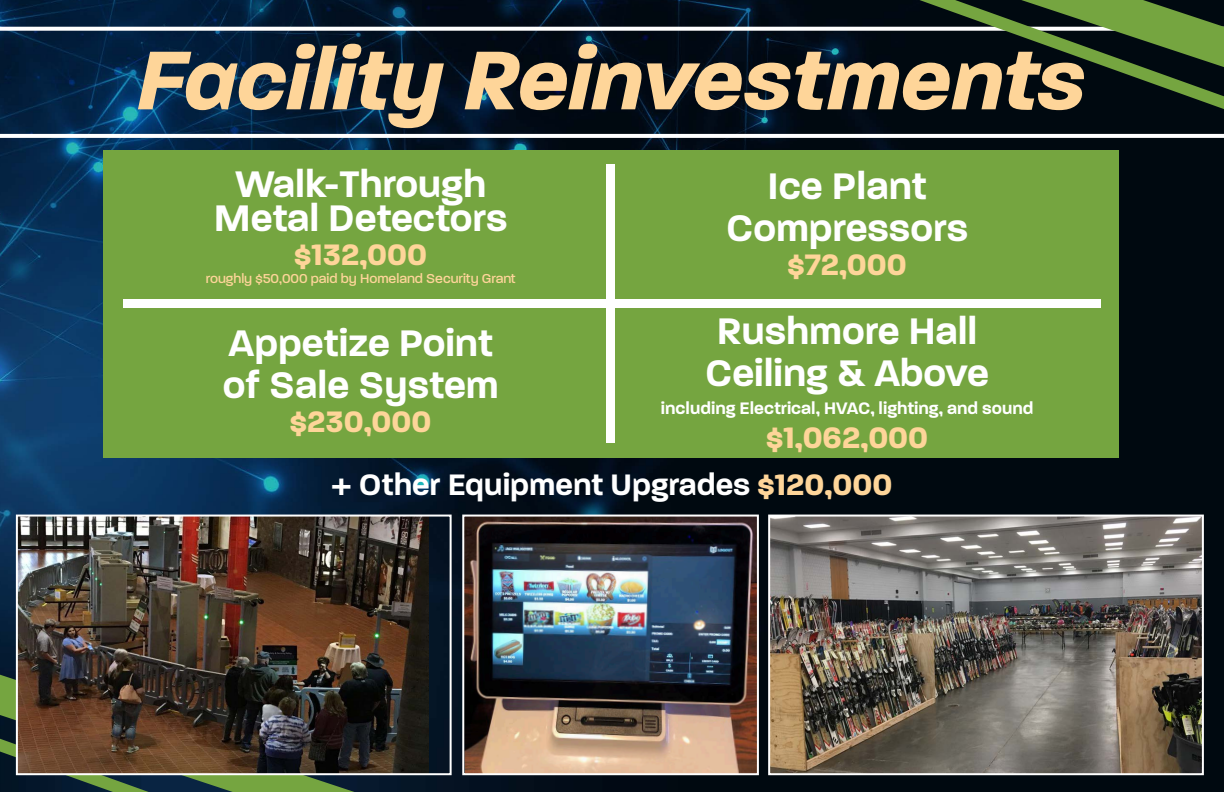
<style>
.page{position:relative;width:1224px;height:792px;background:#fff}
.page>*{position:absolute;margin:0;border:0;box-sizing:border-box;transform-origin:0 0}
.t1{font:italic 700 90px "Paralucent";color:#fed599}
.t2{font:600 40px "Paralucent";color:#fff}
.t3{font:700 32px "Paralucent";color:#fed599}
.t4{font:600 32px "Paralucent";color:#fff}
.t5{font:600 18px "Paralucent";color:#fff}
.t6{font:500 14px "Paralucent";color:#fed599}
.s1{font-weight:700;color:#fed599}
</style>
<div class="page">
<img style="left:0;top:0;width:1224px;height:792px">
<svg style="left:0;top:675px;width:354px;height:117px;background:#3b5c3a"></svg>
<svg style="left:0;top:27px;width:1224px;height:111px;background:#142638"></svg>
<svg style="left:919px;top:0;width:305px;height:109px;background:#253921"></svg>
<img style="left:19px;top:518px;width:409px;height:254px">
<div style="left:16px;top:515px;width:436px;height:260px;border:2px solid #fff"></div>
<img style="left:771px;top:518px;width:430px;height:254px">
<div style="left:768px;top:515px;width:436px;height:260px;border:2px solid #fff"></div>
<img style="left:465px;top:518px;width:291px;height:254px">
<div style="left:462px;top:515px;width:297px;height:260px;border:2px solid #fff"></div>
<div style="left:103px;top:151px;width:1016px;height:307px;background:#75a540"></div>
<div style="left:123px;top:300px;width:977px;height:8px;background:#fff"></div>
<div style="left:607px;top:164px;width:8px;height:279px;background:#fff"></div>
<p class="t1" style="left:136px;top:27px;width:950px">Facility Reinvestments</p>
<p class="t2" style="left:235px;top:160px;width:252px">Walk-Through</p>
<p class="t2" style="left:214px;top:194px;width:295px">Metal Detectors</p>
<p class="t3" style="left:294px;top:235px;width:134px">$132,000</p>
<p class="t6" style="left:206px;top:270px;width:311px">roughly $50,000 paid by Homeland Security Grant</p>
<p class="t2" style="left:768px;top:162px;width:161px">Ice Plant</p>
<p class="t2" style="left:726px;top:204px;width:243px">Compressors</p>
<p class="t3" style="left:788px;top:245px;width:121px">$72,000</p>
<p class="t2" style="left:717px;top:307px;width:262px">Rushmore Hall</p>
<p class="t2" style="left:705px;top:349px;width:285px">Ceiling &amp; Above</p>
<p class="t5" style="left:661px;top:398px;width:374px">including Electrical, HVAC, lighting, and sound</p>
<p class="t3" style="left:766px;top:419px;width:164px">$1,062,000</p>
<p class="t4" style="left:332px;top:466px;width:562px">+ Other Equipment Upgrades <span class="s1">$120,000</span></p>
<p class="t2" style="left:229px;top:319px;width:266px">Appetize Point</p>
<p class="t2" style="left:223px;top:361px;width:277px">of Sale System</p>
<p class="t3" style="left:290px;top:402px;width:143px">$230,000</p>
</div>
